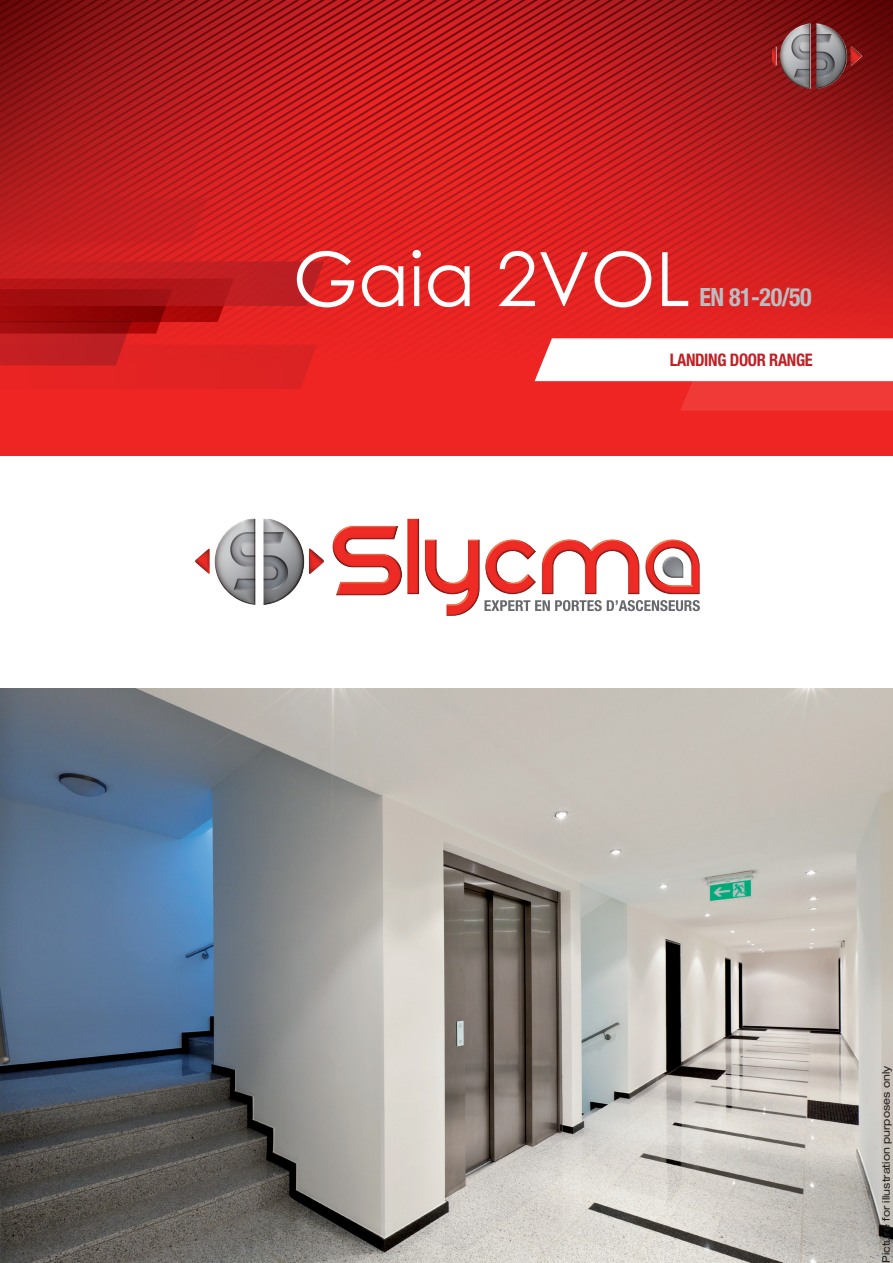
<style>
.page{position:relative;width:893px;height:1263px;background:#fff}
.page>*{position:absolute;margin:0;border:0;box-sizing:border-box;transform-origin:0 0}
.t1{font:75px "Century Gothic";color:#fff}
.t2{font:700 condensed 25.2px "Helvetica Neue LT Std";color:#bcbdc0;scale:.95 1}
.t3{font:700 condensed 17.4px "Helvetica Neue LT Std";letter-spacing:-.02em;color:#c12025;scale:.95 1}
.t4{font:expanded 10.5px "Helvetica Neue LT Std";color:#231f20}
</style>
<div class="page">
<img style="left:0;top:689px;width:893px;height:574px">
<img style="left:0;top:0;width:893px;height:455px">
<svg style="left:0;top:198px;width:208px;height:44px"></svg>
<svg style="left:535px;top:338px;width:358px;height:73px"></svg>
<svg style="left:0;top:261px;width:324px;height:128px"></svg>
<img style="left:772px;top:23px;width:90px;height:66px">
<img style="left:215px;top:519px;width:485px;height:86px">
<svg style="left:484px;top:600px;width:216px;height:11px"></svg>
<h1 class="t1" style="left:293px;top:227px;width:399px">Gaia 2VOL</h1>
<h2 class="t2" style="left:699px;top:282px;width:120px">EN 81-20/50</h2>
<h3 class="t3" style="left:670px;top:350px;width:152px">LANDING DOOR RANGE</h3>
<p class="t4" style="left:880px;top:1263px;width:199px;rotate:-90deg">Picture for illustration purposes only</p>
</div>
